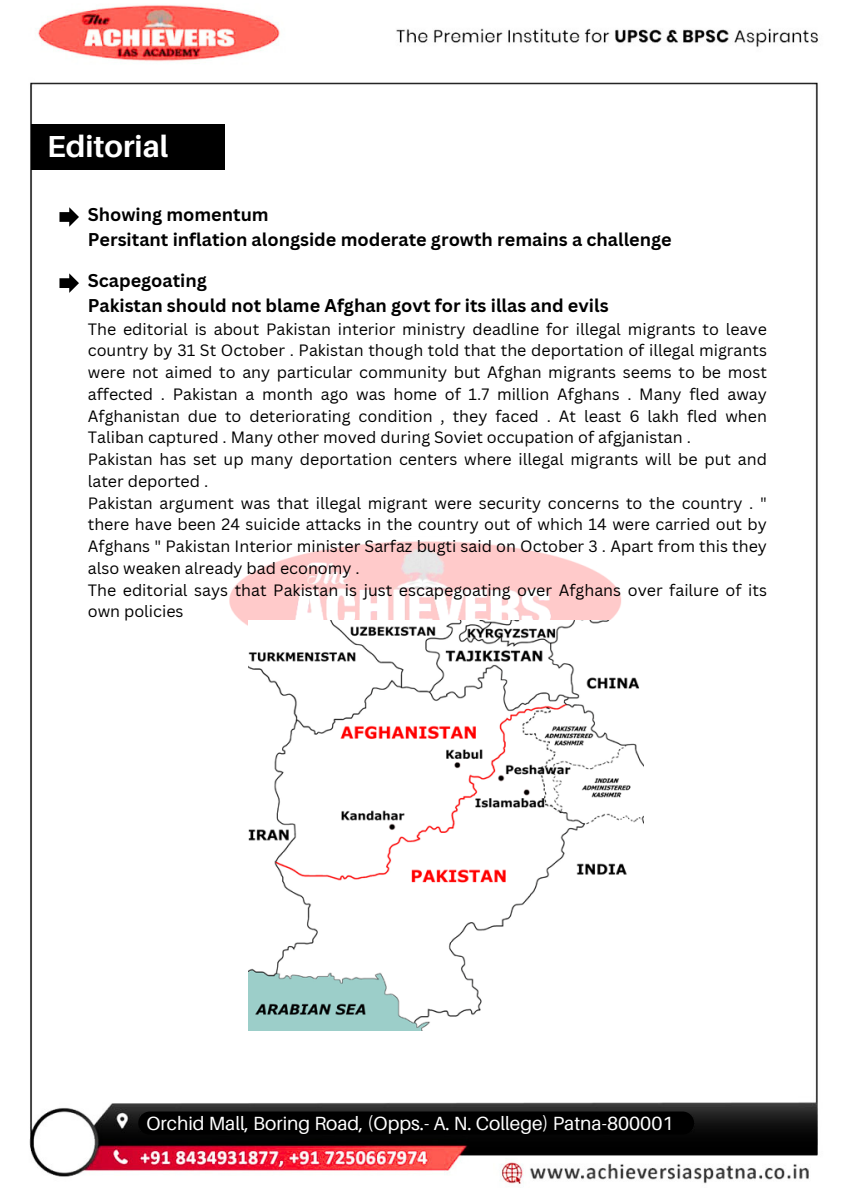
<style>
.page{position:relative;width:849px;height:1200px;background:#fff}
.page>*{position:absolute;margin:0;border:0;box-sizing:border-box;transform-origin:0 0}
.t1{font:700 30.4px "Aileron";color:#fff}
.t2{font:19.1px "Aileron";color:#fff}
.t3{font:700 18px "Canva Sans";color:#000}
.t4{font:16px/21.8px "Canva Sans";color:#000;text-align:justify}
</style>
<div class="page">
<img style="left:29px;top:5px;width:789px;height:1179px">
<img style="left:210px;top:511px;width:433px;height:184px">
<svg style="left:59px;top:207px;width:20px;height:20px"></svg>
<svg style="left:59px;top:273px;width:20px;height:20px"></svg>
<img style="left:248px;top:621px;width:395px;height:409px">
<div style="left:138px;top:1112px;width:556px;height:23px;background:#000;border-radius:12px"></div>
<div style="left:32px;top:125px;width:193px;height:45px;background:#000"></div>
<p class="t1" style="left:47px;top:128px;width:123px">Editorial</p>
<p class="t3" style="left:88px;top:202px;width:182px">Showing momentum</p>
<p class="t3" style="left:88px;top:227px;width:585px">Persitant inflation alongside moderate growth remains a challenge</p>
<p class="t3" style="left:88px;top:268px;width:121px">Scapegoating</p>
<p class="t3" style="left:88px;top:293px;width:522px">Pakistan should not blame Afghan govt for its illas and evils</p>
<p class="t4" style="left:88px;top:317px;width:680px">The editorial is about Pakistan interior ministry deadline for illegal migrants to leave country by 31 St October . Pakistan though told that the deportation of illegal migrants were not aimed to any particular community but Afghan migrants seems to be most affected . Pakistan a month ago was home of 1.7 million Afghans . Many fled away Afghanistan due to deteriorating condition , they faced . At least 6 lakh fled when Taliban captured . Many other moved during Soviet occupation of afgjanistan .</p>
<p class="t4" style="left:88px;top:448px;width:680px">Pakistan has set up many deportation centers where illegal migrants will be put and later deported .</p>
<p class="t4" style="left:88px;top:491px;width:680px">Pakistan argument was that illegal migrant were security concerns to the country . " there have been 24 suicide attacks in the country out of which 14 were carried out by Afghans " Pakistan Interior minister Sarfaz bugti said on October 3 . Apart from this they also weaken already bad economy .</p>
<p class="t4" style="left:88px;top:578px;width:680px">The editorial says that Pakistan is just escapegoating over Afghans over failure of its own policies</p>
<p class="t2" style="left:146px;top:1111px;width:528px">Orchid Mall, Boring Road, (Opps.- A. N. College) Patna-800001</p>
</div>
